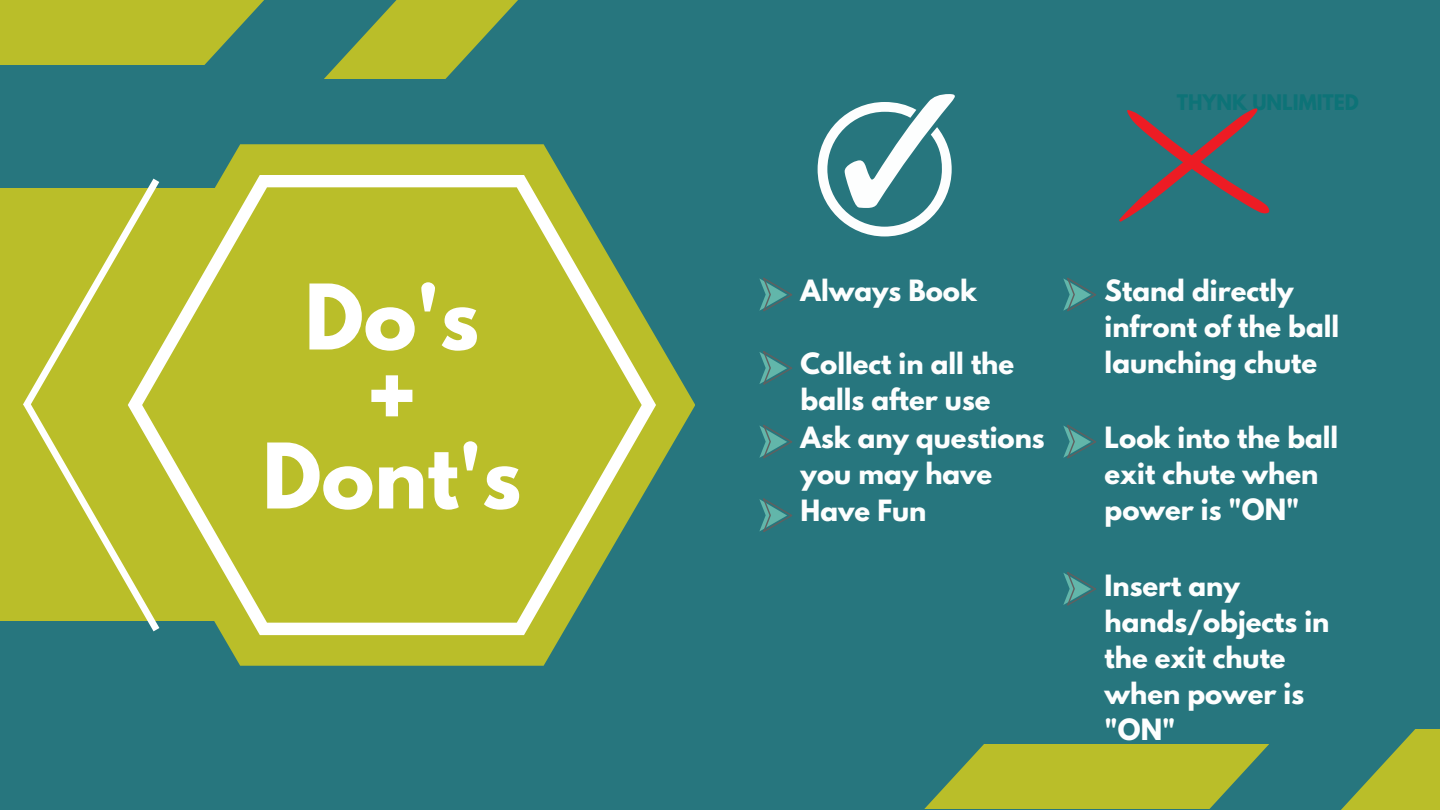
<style>
.page{position:relative;width:1440px;height:810px;background:#27767e}
.page>*{position:absolute;margin:0;border:0;box-sizing:border-box;transform-origin:0 0}
.t1{font:700 80px/79.5px "League Spartan";color:#fff;text-align:center}
.t2{font:700 26px/36px "League Spartan";color:#fdfefe}
.t3{font:700 19px "League Spartan";color:#0d7377}
</style>
<div class="page">
<svg style="left:222px;top:144px;width:473px;height:522px"></svg>
<div style="left:0;top:188px;width:488px;height:433px;background:#babe29"></div>
<svg style="left:0;top:0;width:264px;height:65px;background:#aab632"></svg>
<svg style="left:925px;top:744px;width:344px;height:64px"></svg>
<svg style="left:324px;top:0;width:194px;height:79px"></svg>
<svg style="left:1341px;top:729px;width:99px;height:81px;fill:#babe29"></svg>
<svg style="left:166px;top:175px;width:490px;height:460px"></svg>
<svg style="left:23px;top:178px;width:143px;height:454px"></svg>
<svg style="left:759px;top:278px;width:33px;height:33px"></svg>
<svg style="left:759px;top:351px;width:33px;height:34px"></svg>
<svg style="left:759px;top:425px;width:33px;height:34px"></svg>
<svg style="left:759px;top:498px;width:33px;height:34px"></svg>
<svg style="left:1063px;top:278px;width:33px;height:33px"></svg>
<svg style="left:1063px;top:425px;width:33px;height:34px"></svg>
<svg style="left:1063px;top:572px;width:33px;height:34px"></svg>
<svg style="left:818px;top:94px;width:137px;height:142px"></svg>
<svg style="left:1119px;top:108px;width:150px;height:114px"></svg>
<p class="t3" style="left:1177px;top:93px;width:184px">THYNK UNLIMITED</p>
<h1 class="t1" style="left:262px;top:288px;width:261px">Do's<br>+<br>Dont's</h1>
<p class="t2" style="left:801px;top:276px;width:178px">Always Book</p>
<p class="t2" style="left:801px;top:349px;width:246px;line-height:36.8px">Collect in all the balls after use<br>Ask any questions you may have<br>Have Fun</p>
<p class="t2" style="left:1105px;top:276px;width:236px">Stand directly infront of the ball launching chute</p>
<p class="t2" style="left:1105px;top:423px;width:235px">Look into the ball exit chute when power is "ON"</p>
<p class="t2" style="left:1105px;top:571px;width:226px">Insert any hands/objects in the exit chute when power is "ON"</p>
</div>
